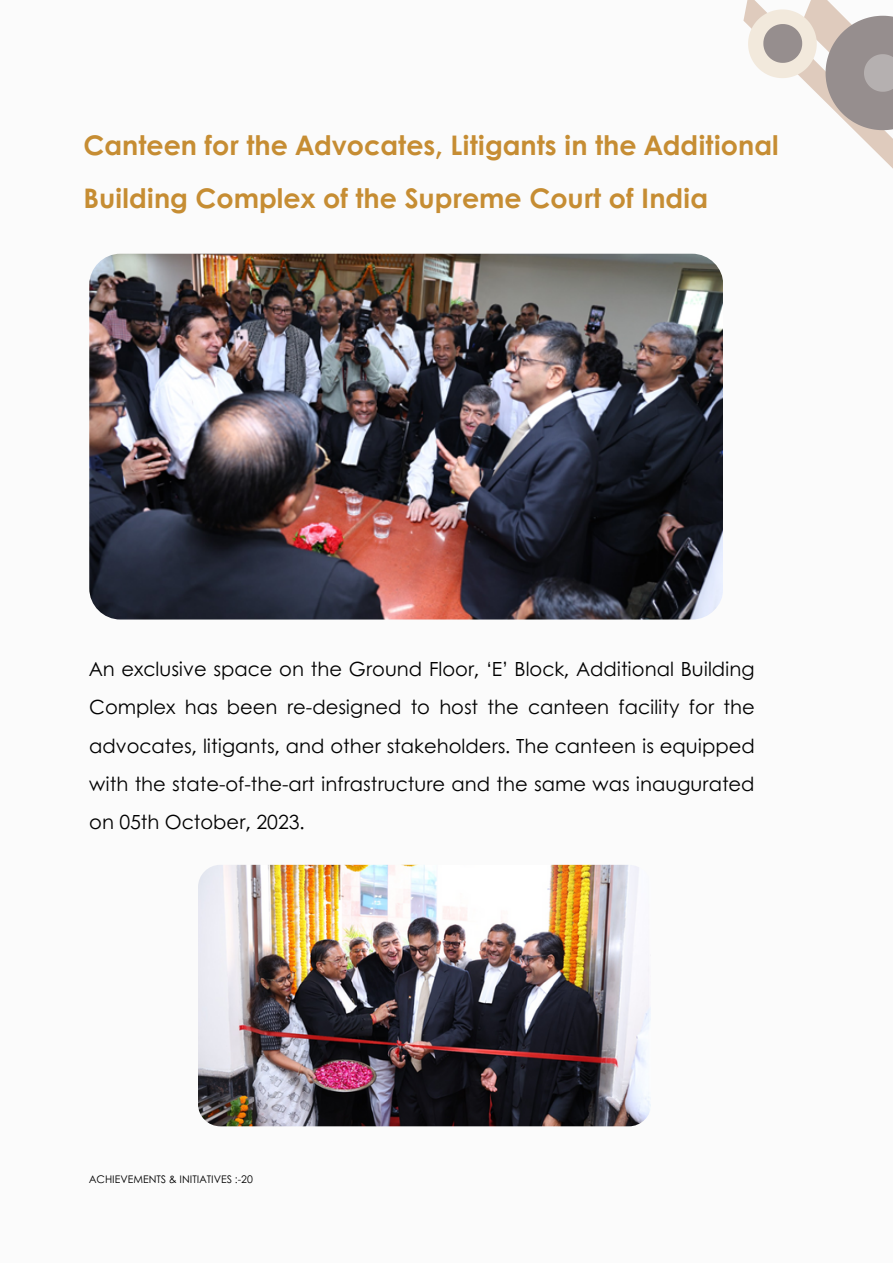
<style>
.page{position:relative;width:893px;height:1264px;background:#fff}
.page>*{position:absolute;margin:0;border:0;box-sizing:border-box;transform-origin:0 0}
.t1{font:700 27px/52.8px "Century Gothic";color:#c68d33}
.t2{font:19.5px/38.2px "Century Gothic";color:#000;text-align:justify}
.t3{font:10.5px "Century Gothic";color:#000}
</style>
<div class="page">
<div style="left:0;top:0;width:892px;height:1262px;background:#fbfbfb"></div>
<svg style="left:743px;top:0;width:149px;height:168px"></svg>
<img style="left:89px;top:254px;width:634px;height:365px;border-radius:31px">
<img style="left:198px;top:864px;width:452px;height:262px;border-radius:22px">
<p class="t1" style="left:83px;top:118px;width:696px">Canteen for the Advocates, Litigants in the Additional<br>Building Complex of the Supreme Court of India</p>
<p class="t2" style="left:89px;top:649px;width:667px">An exclusive space on the Ground Floor, ‘E’ Block, Additional Building Complex has been re-designed to host the canteen facility for the advocates, litigants, and other stakeholders. The canteen is equipped with the state-of-the-art infrastructure and the same was inaugurated on 05th October, 2023.</p>
<p class="t3" style="left:89px;top:1171px;width:165px">ACHIEVEMENTS &amp; INITIATIVES :-20</p>
</div>
